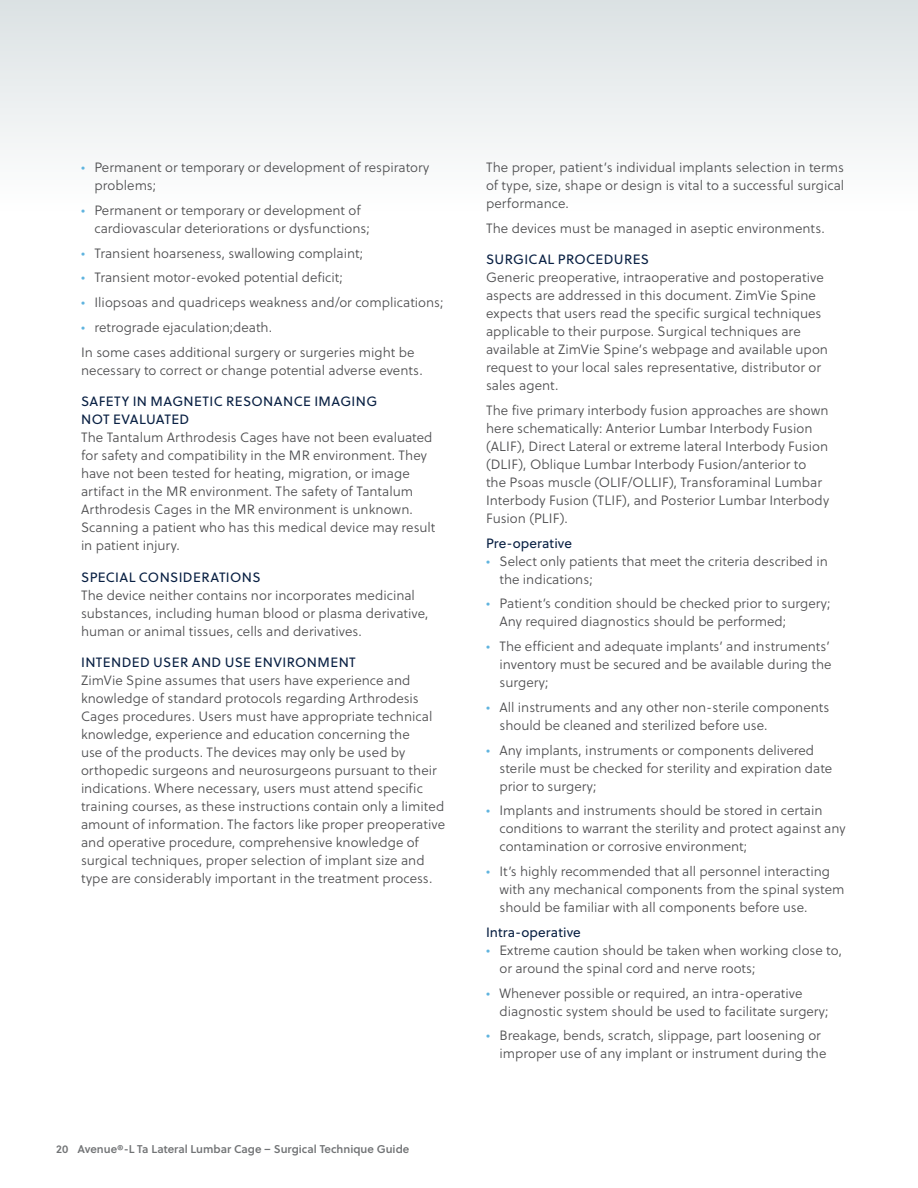
<style>
.page{position:relative;width:918px;height:1188px;background:#fff}
.page>*{position:absolute;margin:0;border:0;box-sizing:border-box;transform-origin:0 0}
.t1{font:13.5px/18px "Soleil Lt";color:#4d4d4f}
.t2{font:13.5px/18px "Soleil";letter-spacing:.025em;color:#092043}
.t3{font:13.5px "Soleil";letter-spacing:.005em;color:#092043}
.t4{font:11.25px "Soleil Sb";color:#717375}
.s1{color:#60b4df}
</style>
<div class="page">
<div style="left:0;top:0;width:918px;height:454px;background:linear-gradient(to bottom,#e5eaeb,#fff)"></div>
<p class="t1" style="left:94px;top:159px;width:336px;text-indent:-14px"><span class="s1">•</span> Permanent or temporary or development of respiratory problems;</p>
<p class="t1" style="left:94px;top:202px;width:277px;text-indent:-14px"><span class="s1">•</span> Permanent or temporary or development of cardiovascular deteriorations or dysfunctions;</p>
<p class="t1" style="left:81px;top:244px;width:284px"><span class="s1">•</span> Transient hoarseness, swallowing complaint;</p>
<p class="t1" style="left:81px;top:269px;width:263px"><span class="s1">•</span> Transient motor-evoked potential deficit;</p>
<p class="t1" style="left:81px;top:294px;width:364px"><span class="s1">•</span> Iliopsoas and quadriceps weakness and/or complications;</p>
<p class="t1" style="left:81px;top:315px;width:335px;line-height:24.8px"><span class="s1">•</span> retrograde ejaculation;death.<br>In some cases additional surgery or surgeries might be</p>
<p class="t1" style="left:81px;top:361px;width:343px">necessary to correct or change potential adverse events.</p>
<p class="t2" style="left:81px;top:393px;width:298px">SAFETY IN MAGNETIC RESONANCE IMAGING<br>NOT EVALUATED</p>
<p class="t1" style="left:81px;top:429px;width:356px">The Tantalum Arthrodesis Cages have not been evaluated for safety and compatibility in the MR environment. They have not been tested for heating, migration, or image artifact in the MR environment. The safety of Tantalum Arthrodesis Cages in the MR environment is unknown.<br>Scanning a patient who has this medical device may result in patient injury.</p>
<p class="t2" style="left:81px;top:568px;width:181px">SPECIAL CONSIDERATIONS</p>
<p class="t1" style="left:81px;top:586px;width:349px">The device neither contains nor incorporates medicinal substances, including human blood or plasma derivative, human or animal tissues, cells and derivatives.</p>
<p class="t2" style="left:81px;top:654px;width:276px">INTENDED USER AND USE ENVIRONMENT</p>
<p class="t1" style="left:81px;top:672px;width:366px">ZimVie Spine assumes that users have experience and knowledge of standard protocols regarding Arthrodesis Cages procedures. Users must have appropriate technical knowledge, experience and education concerning the<br>use of the products. The devices may only be used by orthopedic surgeons and neurosurgeons pursuant to their indications. Where necessary, users must attend specific training courses, as these instructions contain only a limited amount of information. The factors like proper preoperative and operative procedure, comprehensive knowledge of surgical techniques, proper selection of implant size and type are considerably important in the treatment process.</p>
<p class="t4" style="left:56px;top:1142px;width:355px">20 Avenue®-L Ta Lateral Lumbar Cage – Surgical Technique Guide</p>
<p class="t1" style="left:486px;top:159px;width:360px;text-align:justify">The proper, patient’s individual implants selection in terms of type, size, shape or design is vital to a successful surgical performance.</p>
<p class="t1" style="left:486px;top:219px;width:340px">The devices must be managed in aseptic environments.</p>
<p class="t2" style="left:486px;top:251px;width:164px">SURGICAL PROCEDURES</p>
<p class="t1" style="left:486px;top:269px;width:344px">Generic preoperative, intraoperative and postoperative aspects are addressed in this document. ZimVie Spine expects that users read the specific surgical techniques applicable to their purpose. Surgical techniques are available at ZimVie Spine’s webpage and available upon request to your local sales representative, distributor or sales agent.</p>
<p class="t1" style="left:486px;top:402px;width:345px">The five primary interbody fusion approaches are shown here schematically: Anterior Lumbar Interbody Fusion (ALIF), Direct Lateral or extreme lateral Interbody Fusion (DLIF), Oblique Lumbar Interbody Fusion/anterior to the Psoas muscle (OLIF/OLLIF), Transforaminal Lumbar Interbody Fusion (TLIF), and Posterior Lumbar Interbody Fusion (PLIF).</p>
<p class="t3" style="left:486px;top:534px;width:87px">Pre-operative</p>
<p class="t1" style="left:500px;top:552px;width:330px;text-indent:-14px"><span class="s1">•</span> Select only patients that meet the criteria described in the indications;</p>
<p class="t1" style="left:500px;top:595px;width:332px;text-indent:-14px"><span class="s1">•</span> Patient’s condition should be checked prior to surgery;<br>Any required diagnostics should be performed;</p>
<p class="t1" style="left:500px;top:638px;width:334px;text-indent:-14px"><span class="s1">•</span> The efficient and adequate implants’ and instruments’ inventory must be secured and be available during the surgery;</p>
<p class="t1" style="left:500px;top:699px;width:331px;text-indent:-14px"><span class="s1">•</span> All instruments and any other non-sterile components should be cleaned and sterilized before use.</p>
<p class="t1" style="left:500px;top:741px;width:334px;text-indent:-14px"><span class="s1">•</span> Any implants, instruments or components delivered sterile must be checked for sterility and expiration date prior to surgery;</p>
<p class="t1" style="left:500px;top:802px;width:348px;text-indent:-14px"><span class="s1">•</span> Implants and instruments should be stored in certain conditions to warrant the sterility and protect against any contamination or corrosive environment;</p>
<p class="t1" style="left:500px;top:863px;width:347px;text-indent:-14px"><span class="s1">•</span> It’s highly recommended that all personnel interacting with any mechanical components from the spinal system should be familiar with all components before use.</p>
<p class="t3" style="left:486px;top:924px;width:96px">Intra-operative</p>
<p class="t1" style="left:500px;top:942px;width:344px;text-indent:-14px"><span class="s1">•</span> Extreme caution should be taken when working close to, or around the spinal cord and nerve roots;</p>
<p class="t1" style="left:500px;top:984px;width:331px;text-indent:-14px"><span class="s1">•</span> Whenever possible or required, an intra-operative diagnostic system should be used to facilitate surgery;</p>
<p class="t1" style="left:500px;top:1027px;width:328px;text-indent:-14px"><span class="s1">•</span> Breakage, bends, scratch, slippage, part loosening or improper use of any implant or instrument during the</p>
</div>
